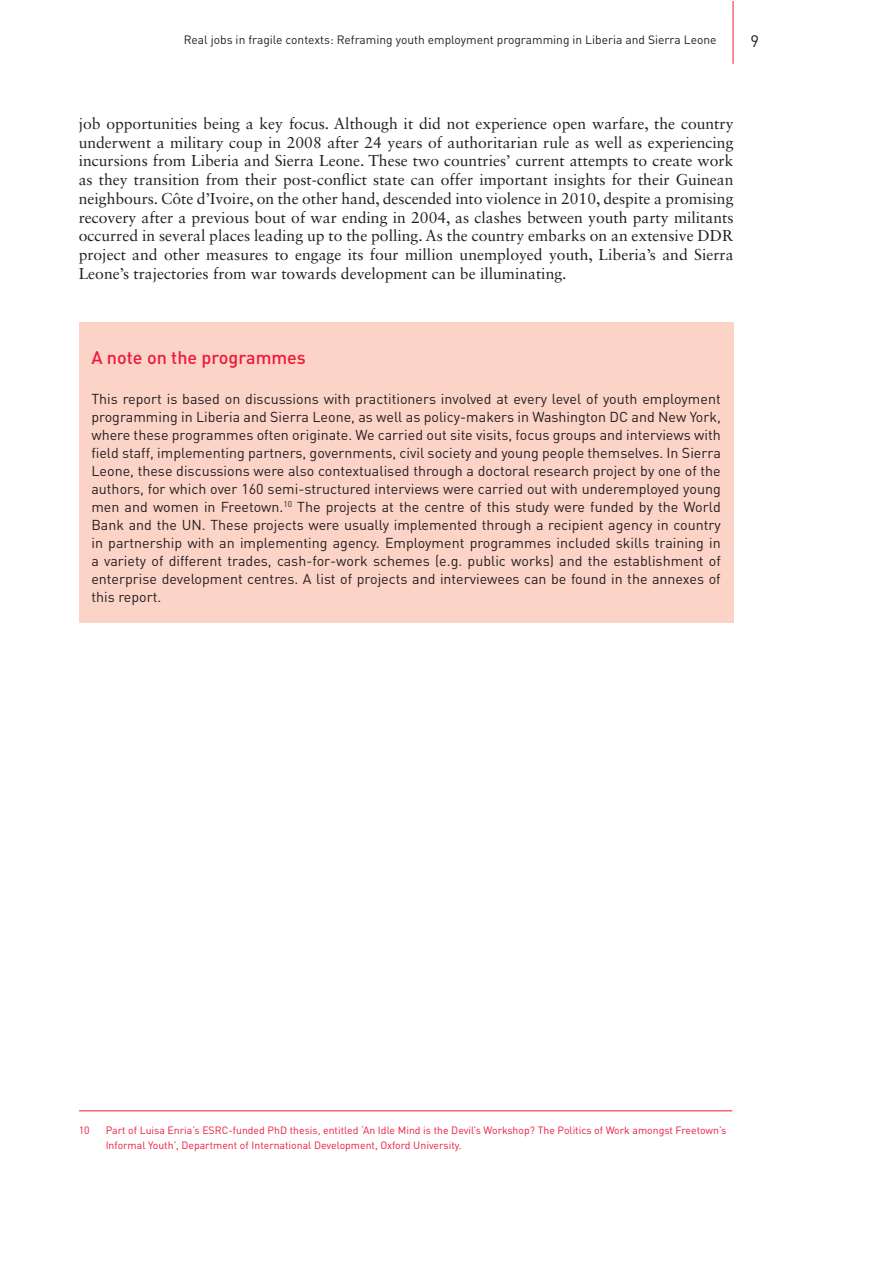
<style>
.page{position:relative;width:893px;height:1263px;background:#fff}
.page>*{position:absolute;margin:0;border:0;box-sizing:border-box;transform-origin:0 0}
.t1{font:500 18px "DIN";color:#ed1a3a}
.t2{font:16.5px "DIN";color:#231f20}
.t3{font:15.75px/18.8px "Sabon LT Std";color:#231f20;text-align:justify}
.t4{font:14.25px/18px "DIN";color:#231f20;text-align:justify}
.t5{font:12px "DIN";color:#231f20}
.t6{font:10.5px/15px "DIN Pro";color:#ed1a3a}
</style>
<div class="page">
<hr style="left:733px;top:1px;width:1px;height:63px;background:#ed1a3a">
<hr style="left:79px;top:1110px;width:653px;height:1px;background:#ed1a3a">
<div style="left:79px;top:322px;width:654px;height:301px;background:#fcd3c7"></div>
<p class="t5" style="left:184px;top:32px;width:534px">Real jobs in fragile contexts: Reframing youth employment programming in Liberia and Sierra Leone</p>
<p class="t2" style="left:750px;top:31px;width:10px">9</p>
<p class="t3" style="left:79px;top:114px;width:656px">job opportunities being a key focus. Although it did not experience open warfare, the country underwent a military coup in 2008 after 24 years of authoritarian rule as well as experiencing incursions from Liberia and Sierra Leone. These two countries’ current attempts to create work as they transition from their post-conflict state can offer important insights for their Guinean neighbours. Côte d’Ivoire, on the other hand, descended into violence in 2010, despite a promising recovery after a previous bout of war ending in 2004, as clashes between youth party militants occurred in several places leading up to the polling. As the country embarks on an extensive DDR project and other measures to engage its four million unemployed youth, Liberia’s and Sierra Leone’s trajectories from war towards development can be illuminating.</p>
<p class="t1" style="left:91px;top:346px;width:216px">A note on the programmes</p>
<p class="t4" style="left:91px;top:389px;width:631px">This report is based on discussions with practitioners involved at every level of youth employment programming in Liberia and Sierra Leone, as well as policy-makers in Washington DC and New York, where these programmes often originate. We carried out site visits, focus groups and interviews with field staff, implementing partners, governments, civil society and young people themselves. In Sierra Leone, these discussions were also contextualised through a doctoral research project by one of the authors, for which over 160 semi-structured interviews were carried out with underemployed young men and women in Freetown.<sup>10</sup> The projects at the centre of this study were funded by the World Bank and the UN. These projects were usually implemented through a recipient agency in country in partnership with an implementing agency. Employment programmes included skills training in a variety of different trades, cash-for-work schemes (e.g. public works) and the establishment of enterprise development centres. A list of projects and interviewees can be found in the annexes of this report.</p>
<p class="t6" style="left:79px;top:1122px;width:12px">10</p>
<p class="t6" style="left:106px;top:1122px;width:622px">Part of Luisa Enria’s ESRC-funded PhD thesis, entitled ‘An Idle Mind is the Devil’s Workshop? The Politics of Work amongst Freetown’s<br>Informal Youth’, Department of International Development, Oxford University.</p>
</div>
